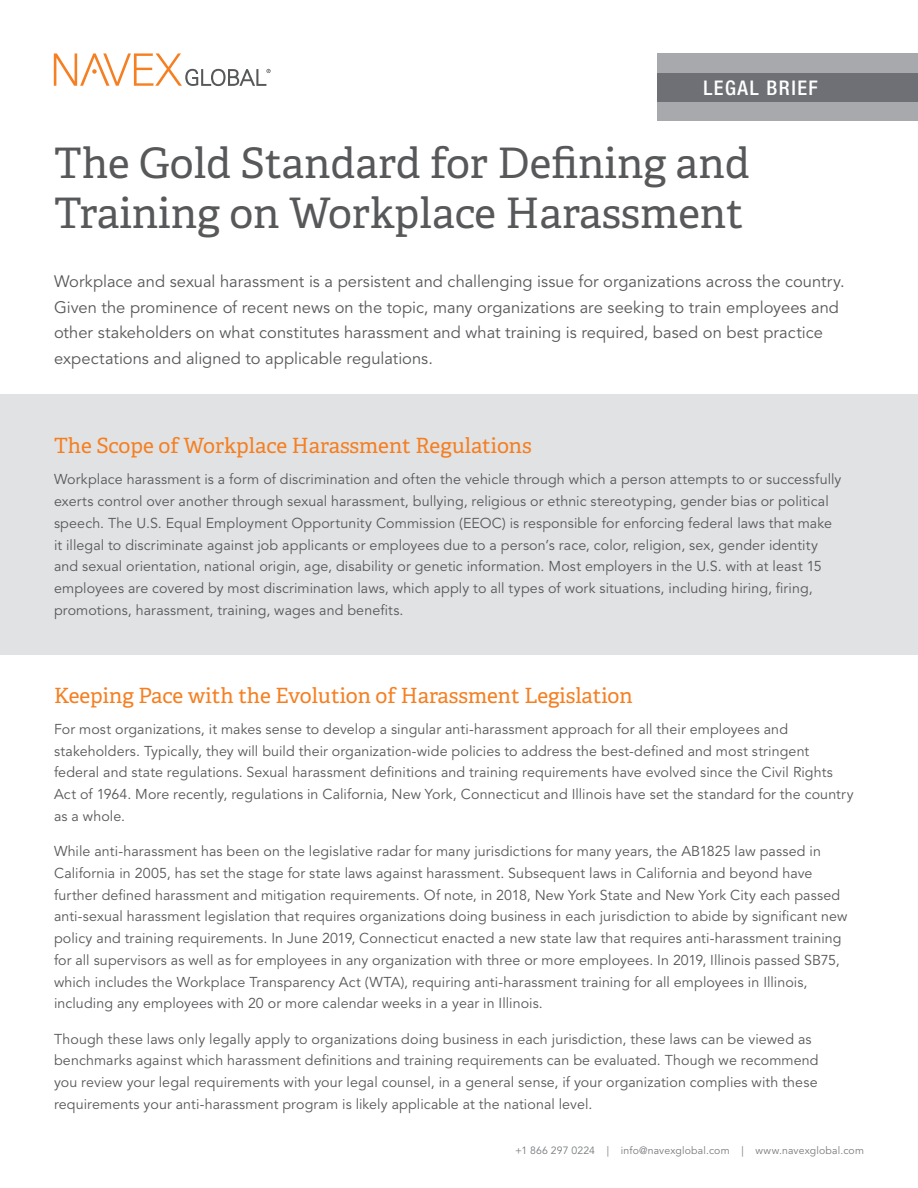
<style>
.page{position:relative;width:918px;height:1188px;background:#fff}
.page>*{position:absolute;margin:0;border:0;box-sizing:border-box;transform-origin:0 0}
.t1{font:42px/50.4px "Adelle";color:#57585a}
.t2{font:21px "Adelle";color:#f57f21}
.t3{font:500 condensed 20.25px "Helvetica Neue LT Std";letter-spacing:.075em;color:#fff}
.t4{font:16.5px/25.5px "Avenir LT Std";color:#57585a}
.t5{font:14.25px/21.8px "Avenir LT Std";letter-spacing:.005em;color:#57585a}
.t6{font:10.5px "Avenir LT Std";letter-spacing:.015em;color:#787a7d}
</style>
<div class="page">
<div style="left:657px;top:53px;width:261px;height:68px;background:#a8a9ad"></div>
<div style="left:657px;top:73px;width:261px;height:28px;background:#6e7075"></div>
<svg style="left:54px;top:53px;width:217px;height:33px"></svg>
<div style="left:0;top:395px;width:918px;height:260px;background:#e1e2e4"></div>
<h3 class="t3" style="left:703px;top:75px;width:116px">LEGAL BRIEF</h3>
<h1 class="t1" style="left:54px;top:136px;width:697px">The Gold Standard for Defining and<br>Training on Workplace Harassment</h1>
<p class="t4" style="left:54px;top:269px;width:792px">Workplace and sexual harassment is a persistent and challenging issue for organizations across the country.<br>Given the prominence of recent news on the topic, many organizations are seeking to train employees and other stakeholders on what constitutes harassment and what training is required, based on best practice expectations and aligned to applicable regulations.</p>
<h2 class="t2" style="left:54px;top:430px;width:479px">The Scope of Workplace Harassment Regulations</h2>
<p class="t5" style="left:54px;top:469px;width:789px">Workplace harassment is a form of discrimination and often the vehicle through which a person attempts to or successfully exerts control over another through sexual harassment, bullying, religious or ethnic stereotyping, gender bias or political speech. The U.S. Equal Employment Opportunity Commission (EEOC) is responsible for enforcing federal laws that make it illegal to discriminate against job applicants or employees due to a person’s race, color, religion, sex, gender identity and sexual orientation, national origin, age, disability or genetic information. Most employers in the U.S. with at least 15 employees are covered by most discrimination laws, which apply to all types of work situations, including hiring, firing, promotions, harassment, training, wages and benefits.</p>
<h2 class="t2" style="left:54px;top:680px;width:580px">Keeping Pace with the Evolution of Harassment Legislation</h2>
<p class="t5" style="left:54px;top:718px;width:801px">For most organizations, it makes sense to develop a singular anti-harassment approach for all their employees and stakeholders. Typically, they will build their organization-wide policies to address the best-defined and most stringent federal and state regulations. Sexual harassment definitions and training requirements have evolved since the Civil Rights Act of 1964. More recently, regulations in California, New York, Connecticut and Illinois have set the standard for the country as a whole.</p>
<p class="t5" style="left:54px;top:841px;width:795px">While anti-harassment has been on the legislative radar for many jurisdictions for many years, the AB1825 law passed in California in 2005, has set the stage for state laws against harassment. Subsequent laws in California and beyond have further defined harassment and mitigation requirements. Of note, in 2018, New York State and New York City each passed anti-sexual harassment legislation that requires organizations doing business in each jurisdiction to abide by significant new policy and training requirements. In June 2019, Connecticut enacted a new state law that requires anti-harassment training for all supervisors as well as for employees in any organization with three or more employees. In 2019, Illinois passed SB75, which includes the Workplace Transparency Act (WTA), requiring anti-harassment training for all employees in Illinois, including any employees with 20 or more calendar weeks in a year in Illinois.</p>
<p class="t5" style="left:54px;top:1028px;width:766px">Though these laws only legally apply to organizations doing business in each jurisdiction, these laws can be viewed as benchmarks against which harassment definitions and training requirements can be evaluated. Though we recommend you review your legal requirements with your legal counsel, in a general sense, if your organization complies with these requirements your anti-harassment program is likely applicable at the national level.</p>
<p class="t6" style="left:515px;top:1144px;width:350px">+1 866 297 0224 | info@navexglobal.com | www.navexglobal.com</p>
</div>
